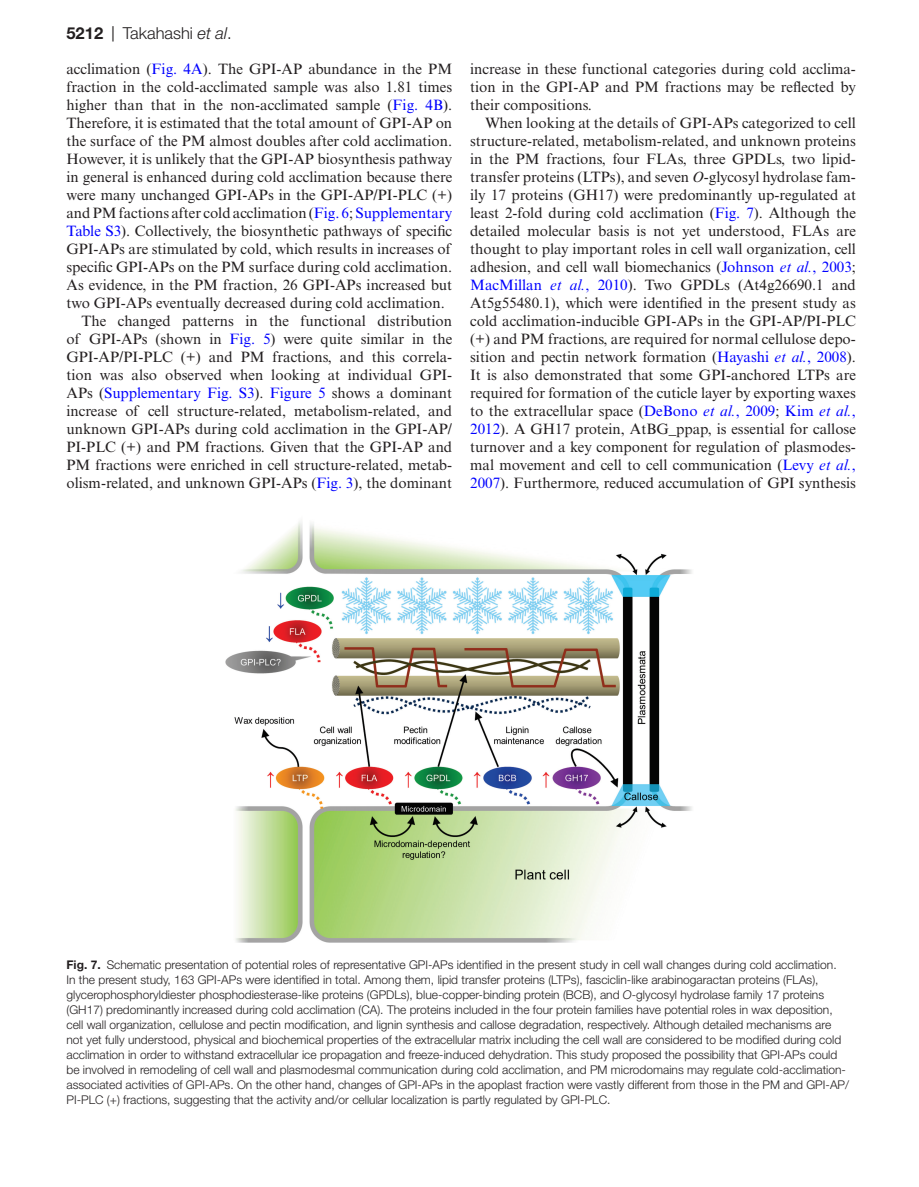
<style>
.page{position:relative;width:919px;height:1187px;background:#fff}
.page>*{position:absolute;margin:0;border:0;box-sizing:border-box;transform-origin:0 0}
.t1{font:300 16.5px "Helvetica Neue LT Std";color:#231f20}
.t2{font:15px/18px "Times New Roman MT Std";color:#231f20;text-align:justify}
.t3{font:15px "Times New Roman MT Std";color:#00f}
.t4{font:300 12px/15px "Helvetica Neue LT Std";color:#231f20}
.s1{font-weight:700}
.s2{font-family:"Times New Roman MT Std";font-weight:400}
.s3{font-style:italic}
.s4{color:#00f}
.s5{color:#231f20}
.s6{font-style:italic;color:#00f}
</style>
<div class="page">
<img style="left:226px;top:522px;width:466px;height:420px">
<p class="t1" style="left:66px;top:23px;width:167px"><span class="s1">5212</span> <span class="s2">|</span> Takahashi <span class="s3">et al</span>.</p>
<p class="t2" style="left:66px;top:60px;width:387px">acclimation (<span class="s4">Fig. 4A</span>). The GPI-AP abundance in the PM</p>
<p class="t2" style="left:66px;top:78px;width:387px">fraction in the cold-acclimated sample was also 1.81 times</p>
<p class="t2" style="left:66px;top:96px;width:387px">higher than that in the non-acclimated sample (<span class="s4">Fig. 4B</span>).</p>
<p class="t2" style="left:66px;top:114px;width:387px">Therefore, it is estimated that the total amount of GPI-AP on</p>
<p class="t2" style="left:66px;top:132px;width:387px">the surface of the PM almost doubles after cold acclimation.</p>
<p class="t2" style="left:66px;top:150px;width:387px">However, it is unlikely that the GPI-AP biosynthesis pathway</p>
<p class="t2" style="left:66px;top:168px;width:387px">in general is enhanced during cold acclimation because there</p>
<p class="t2" style="left:66px;top:186px;width:387px">were many unchanged GPI-APs in the GPI-AP/PI-PLC (+)</p>
<p class="t2" style="left:66px;top:204px;width:387px">and PM factions after cold acclimation (<span class="s4">Fig. 6</span>; <span class="s4">Supplementary</span></p>
<p class="t2" style="left:66px;top:222px;width:387px"><span class="s4">Table S3</span>). Collectively, the biosynthetic pathways of specific</p>
<p class="t2" style="left:66px;top:240px;width:386px">GPI-APs are stimulated by cold, which results in increases of</p>
<p class="t2" style="left:66px;top:258px;width:387px">specific GPI-APs on the PM surface during cold acclimation.</p>
<p class="t2" style="left:66px;top:276px;width:387px">As evidence, in the PM fraction, 26 GPI-APs increased but</p>
<p class="t2" style="left:66px;top:294px;width:380px">two GPI-APs eventually decreased during cold acclimation.</p>
<p class="t2" style="left:81px;top:312px;width:372px">The changed patterns in the functional distribution</p>
<p class="t2" style="left:66px;top:330px;width:387px">of GPI-APs (shown in <span class="s4">Fig. 5</span>) were quite similar in the</p>
<p class="t2" style="left:66px;top:348px;width:387px">GPI-AP/PI-PLC (+) and PM fractions, and this correla-</p>
<p class="t2" style="left:66px;top:366px;width:387px">tion was also observed when looking at individual GPI-</p>
<p class="t3" style="left:66px;top:384px;width:387px"><span class="s5">APs (</span>Supplementary Fig. S3<span class="s5">).</span> Figure 5 <span class="s5">shows a dominant</span></p>
<p class="t2" style="left:66px;top:402px;width:387px">increase of cell structure-related, metabolism-related, and</p>
<p class="t2" style="left:66px;top:420px;width:387px">unknown GPI-APs during cold acclimation in the GPI-AP/</p>
<p class="t2" style="left:66px;top:438px;width:387px">PI-PLC (+) and PM fractions. Given that the GPI-AP and</p>
<p class="t2" style="left:66px;top:456px;width:387px">PM fractions were enriched in cell structure-related, metab-</p>
<p class="t2" style="left:66px;top:474px;width:387px">olism-related, and unknown GPI-APs (<span class="s4">Fig. 3</span>), the dominant</p>
<p class="t2" style="left:470px;top:60px;width:387px">increase in these functional categories during cold acclima&shy;tion in the GPI-AP and PM fractions may be reflected by their compositions.</p>
<p class="t2" style="left:470px;top:114px;width:387px;text-indent:15px">When looking at the details of GPI-APs categorized to cell structure-related, metabolism-related, and unknown proteins in the PM fractions, four FLAs, three GPDLs, two lipid&shy;transfer proteins (LTPs), and seven <span class="s3">O</span>-glycosyl hydrolase fam&shy;ily 17 proteins (GH17) were predominantly up-regulated at least 2-fold during cold acclimation (<span class="s4">Fig. 7</span>). Although the detailed molecular basis is not yet understood, FLAs are thought to play important roles in cell wall organization, cell adhesion, and cell wall biomechanics (<span class="s4">Johnson</span> <span class="s6">et al.</span><span class="s4">, 2003</span>; <span class="s4">MacMillan</span> <span class="s6">et al.</span><span class="s4">, 2010</span>). Two GPDLs (At4g26690.1 and At5g55480.1), which were identified in the present study as cold acclimation-inducible GPI-APs in the GPI-AP/PI-PLC (+) and PM fractions, are required for normal cellulose depo&shy;sition and pectin network formation (<span class="s4">Hayashi</span> <span class="s6">et al.</span><span class="s4">, 2008</span>).<br>It is also demonstrated that some GPI-anchored LTPs are required for formation of the cuticle layer by exporting waxes to the extracellular space (<span class="s4">DeBono</span> <span class="s6">et al.</span><span class="s4">, 2009</span>; <span class="s4">Kim</span> <span class="s6">et al.</span><span class="s4">, 2012</span>). A GH17 protein, AtBG_ppap, is essential for callose turnover and a key component for regulation of plasmodes&shy;mal movement and cell to cell communication (<span class="s4">Levy</span> <span class="s6">et al.</span><span class="s4">, 2007</span>). Furthermore, reduced accumulation of GPI synthesis</p>
<p class="t4" style="left:66px;top:956px;width:784px"><span class="s1">Fig. 7.</span> Schematic presentation of potential roles of representative GPI-APs identified in the present study in cell wall changes during cold acclimation.<br>In the present study, 163 GPI-APs were identified in total. Among them, lipid transfer proteins (LTPs), fasciclin-like arabinogaractan proteins (FLAs), glycerophosphoryldiester phosphodiesterase-like proteins (GPDLs), blue-copper-binding protein (BCB), and <span class="s3">O</span>-glycosyl hydrolase family 17 proteins (GH17) predominantly increased during cold acclimation (CA). The proteins included in the four protein families have potential roles in wax deposition, cell wall organization, cellulose and pectin modification, and lignin synthesis and callose degradation, respectively. Although detailed mechanisms are not yet fully understood, physical and biochemical properties of the extracellular matrix including the cell wall are considered to be modified during cold acclimation in order to withstand extracellular ice propagation and freeze-induced dehydration. This study proposed the possibility that GPI-APs could be involved in remodeling of cell wall and plasmodesmal communication during cold acclimation, and PM microdomains may regulate cold-acclimation&shy;associated activities of GPI-APs. On the other hand, changes of GPI-APs in the apoplast fraction were vastly different from those in the PM and GPI-AP/ PI-PLC (+) fractions, suggesting that the activity and/or cellular localization is partly regulated by GPI-PLC.</p>
</div>
